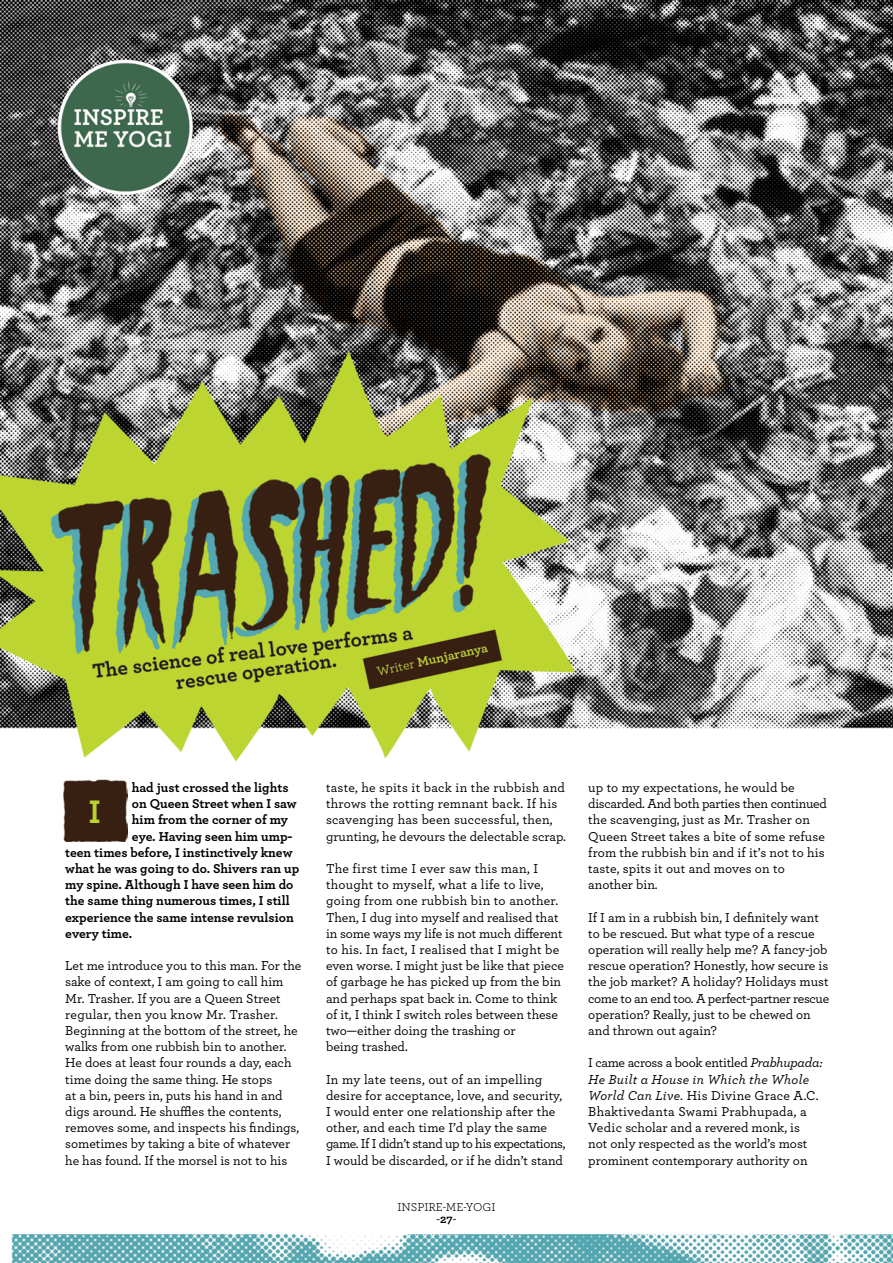
<style>
.page{position:relative;width:893px;height:1263px;background:#fff}
.page>*{position:absolute;margin:0;border:0;box-sizing:border-box;transform-origin:0 0}
.t1{font:700 34.2px "Archer";color:#bcd231}
.t2{font:500 13.5px/16.2px "Archer";color:#000}
.t3{font:700 13.5px "Archer";color:#000}
.t4{font:12px/12px "Archer";color:#000;text-align:center}
.s1{font-weight:500}
.s2{font-weight:700}
.s3{font-style:italic}
</style>
<div class="page">
<svg style="left:11px;top:782px;width:882px;height:481px"></svg>
<img style="left:0;top:0;width:893px;height:762px">
<img style="left:45px;top:47px;width:161px;height:161px">
<img style="left:64px;top:779px;width:64px;height:63px">
<p class="t3" style="left:132px;top:777px;width:158px">had just crossed the lights</p>
<p class="t3" style="left:132px;top:793px;width:166px">on Queen Street when I saw</p>
<p class="t3" style="left:132px;top:809px;width:158px">him from the corner of my</p>
<p class="t3" style="left:132px;top:825px;width:162px">eye. Having seen him ump-</p>
<p class="t3" style="left:65px;top:842px;width:229px">teen times before, I instinctively knew</p>
<p class="t3" style="left:65px;top:858px;width:235px">what he was going to do. Shivers ran up</p>
<p class="t3" style="left:65px;top:874px;width:230px">my spine. Although I have seen him do</p>
<p class="t3" style="left:65px;top:890px;width:226px">the same thing numerous times, I still</p>
<p class="t3" style="left:65px;top:906px;width:230px">experience the same intense revulsion</p>
<p class="t3" style="left:65px;top:923px;width:68px">every time.</p>
<p class="t2" style="left:65px;top:957px;width:238px">Let me introduce you to this man. For the sake of context, I am going to call him Mr. Trasher. If you are a Queen Street regular, then you know Mr. Trasher.<br>Beginning at the bottom of the street, he walks from one rubbish bin to another.<br>He does at least four rounds a day, each time doing the same thing. He stops<br>at a bin, peers in, puts his hand in and digs around. He shuffles the contents, removes some, and inspects his findings, sometimes by taking a bite of whatever he has found. If the morsel is not to his</p>
<h1 class="t1" style="left:89px;top:784px;width:13px">I</h1>
<p class="t2" style="left:326px;top:779px;width:242px">taste, he spits it back in the rubbish and throws the rotting remnant back. If his scavenging has been successful, then, grunting, he devours the delectable scrap.</p>
<p class="t2" style="left:326px;top:860px;width:239px">The first time I ever saw this man, I thought to myself, what a life to live, going from one rubbish bin to another.<br>Then, I dug into myself and realised that in some ways my life is not much different to his. In fact, I realised that I might be even worse. I might just be like that piece of garbage he has picked up from the bin and perhaps spat back in. Come to think of it, I think I switch roles between these two—either doing the trashing or<br>being trashed.</p>
<p class="t2" style="left:326px;top:1070px;width:241px">In my late teens, out of an impelling desire for acceptance, love, and security, I would enter one relationship after the other, and each time I’d play the same game. If I didn’t stand up to his expectations, I would be discarded, or if he didn’t stand</p>
<p class="t4" style="left:397px;top:1200px;width:100px">INSPIRE-ME-YOGI <span class="s1">-</span><span class="s2">27</span><span class="s1">-</span></p>
<p class="t2" style="left:588px;top:779px;width:240px">up to my expectations, he would be discarded. And both parties then continued the scavenging, just as Mr. Trasher on Queen Street takes a bite of some refuse from the rubbish bin and if it’s not to his taste, spits it out and moves on to another bin.</p>
<p class="t2" style="left:588px;top:908px;width:242px">If I am in a rubbish bin, I definitely want to be rescued. But what type of a rescue operation will really help me? A fancy-job rescue operation? Honestly, how secure is the job market? A holiday? Holidays must come to an end too. A perfect-partner rescue operation? Really, just to be chewed on and thrown out again?</p>
<p class="t2" style="left:588px;top:1054px;width:236px">I came across a book entitled <span class="s3">Prabhupada:<br>He Built a House in Which the Whole World Can Live.</span> His Divine Grace A.C.<br>Bhaktivedanta Swami Prabhupada, a Vedic scholar and a revered monk, is<br>not only respected as the world’s most prominent contemporary authority on</p>
</div>
